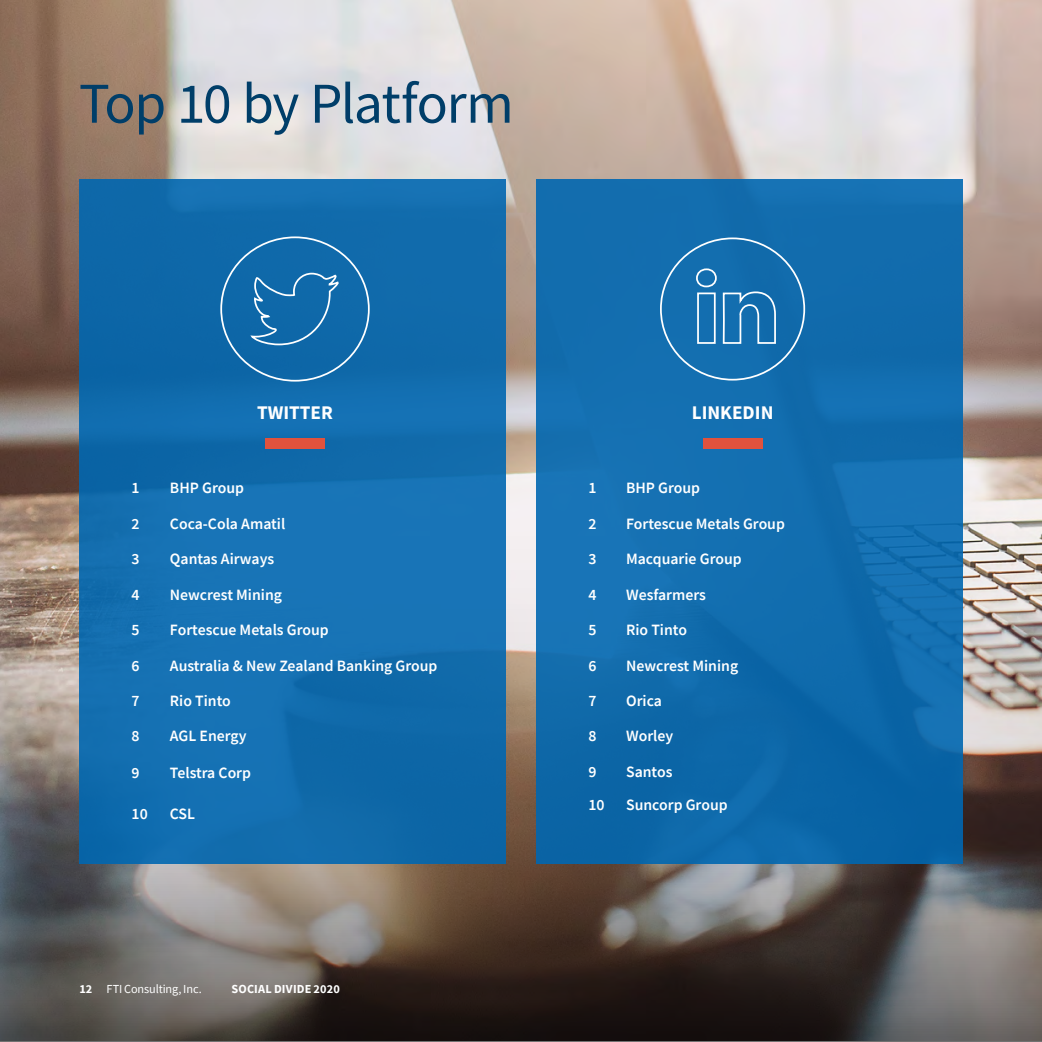
<style>
.page{position:relative;width:1042px;height:1042px;background:#fff}
.page>*{position:absolute;margin:0;border:0;box-sizing:border-box;transform-origin:0 0}
.t1{font:57.75px "Source Sans Pro";letter-spacing:-.025em;color:#003e69}
.t2{font:700 19.25px "Source Sans Pro";color:#fff}
.t3{font:600 15.75px "Source Sans Pro";color:#fff}
.t4{font:12.25px "Source Sans Pro";letter-spacing:-.01em;color:#fff}
.t5{font:700 12.25px "Source Sans Pro";letter-spacing:.01em;color:#fff}
.s1{font-weight:700}
</style>
<div class="page">
<img style="left:0;top:0;width:1042px;height:380px">
<img style="left:0;top:380px;width:1042px;height:661px">
<div style="left:536px;top:179px;width:426px;height:684px;background:#126dae"></div>
<div style="left:79px;top:179px;width:426px;height:684px;background:#126cad"></div>
<svg style="left:250px;top:272px;width:89px;height:74px"></svg>
<svg style="left:696px;top:268px;width:80px;height:76px"></svg>
<div style="left:265px;top:438px;width:60px;height:10px;background:#e1523d"></div>
<div style="left:703px;top:438px;width:59px;height:10px;background:#e1523d"></div>
<h1 class="t1" style="left:79px;top:67px;width:436px">Top 10 by Platform</h1>
<p class="t2" style="left:257px;top:400px;width:77px">TWITTER</p>
<p class="t3" style="left:132px;top:478px;width:10px">1</p>
<p class="t3" style="left:170px;top:478px;width:76px">BHP Group</p>
<p class="t3" style="left:132px;top:513px;width:10px">2</p>
<p class="t3" style="left:170px;top:513px;width:117px">Coca-Cola Amatil</p>
<p class="t3" style="left:132px;top:548px;width:10px">3</p>
<p class="t3" style="left:170px;top:548px;width:106px">Qantas Airways</p>
<p class="t3" style="left:132px;top:584px;width:10px">4</p>
<p class="t3" style="left:170px;top:584px;width:114px">Newcrest Mining</p>
<p class="t3" style="left:132px;top:619px;width:10px">5</p>
<p class="t3" style="left:170px;top:619px;width:160px">Fortescue Metals Group</p>
<p class="t3" style="left:132px;top:655px;width:10px">6</p>
<p class="t3" style="left:170px;top:655px;width:269px">Australia &amp; New Zealand Banking Group</p>
<p class="t3" style="left:132px;top:690px;width:10px">7</p>
<p class="t3" style="left:170px;top:690px;width:62px">Rio Tinto</p>
<p class="t3" style="left:132px;top:726px;width:10px">8</p>
<p class="t3" style="left:170px;top:726px;width:78px">AGL Energy</p>
<p class="t3" style="left:132px;top:763px;width:10px">9</p>
<p class="t3" style="left:170px;top:763px;width:83px">Telstra Corp</p>
<p class="t3" style="left:132px;top:803px;width:18px">10</p>
<p class="t3" style="left:170px;top:803px;width:27px">CSL</p>
<p class="t4" style="left:79px;top:981px;width:124px"><span class="s1">12</span> FTI Consulting, Inc.</p>
<p class="t5" style="left:231px;top:981px;width:110px">SOCIAL DIVIDE 2020</p>
<p class="t2" style="left:692px;top:400px;width:83px">LINKEDIN</p>
<p class="t3" style="left:588px;top:478px;width:10px">1</p>
<p class="t3" style="left:626px;top:478px;width:76px">BHP Group</p>
<p class="t3" style="left:588px;top:513px;width:10px">2</p>
<p class="t3" style="left:626px;top:513px;width:160px">Fortescue Metals Group</p>
<p class="t3" style="left:588px;top:548px;width:10px">3</p>
<p class="t3" style="left:626px;top:548px;width:117px">Macquarie Group</p>
<p class="t3" style="left:588px;top:584px;width:10px">4</p>
<p class="t3" style="left:626px;top:584px;width:81px">Wesfarmers</p>
<p class="t3" style="left:588px;top:619px;width:10px">5</p>
<p class="t3" style="left:626px;top:619px;width:62px">Rio Tinto</p>
<p class="t3" style="left:588px;top:655px;width:10px">6</p>
<p class="t3" style="left:626px;top:655px;width:114px">Newcrest Mining</p>
<p class="t3" style="left:588px;top:690px;width:10px">7</p>
<p class="t3" style="left:626px;top:690px;width:37px">Orica</p>
<p class="t3" style="left:588px;top:726px;width:10px">8</p>
<p class="t3" style="left:626px;top:726px;width:49px">Worley</p>
<p class="t3" style="left:588px;top:761px;width:10px">9</p>
<p class="t3" style="left:626px;top:761px;width:48px">Santos</p>
<p class="t3" style="left:588px;top:795px;width:18px">10</p>
<p class="t3" style="left:626px;top:795px;width:103px">Suncorp Group</p>
</div>
